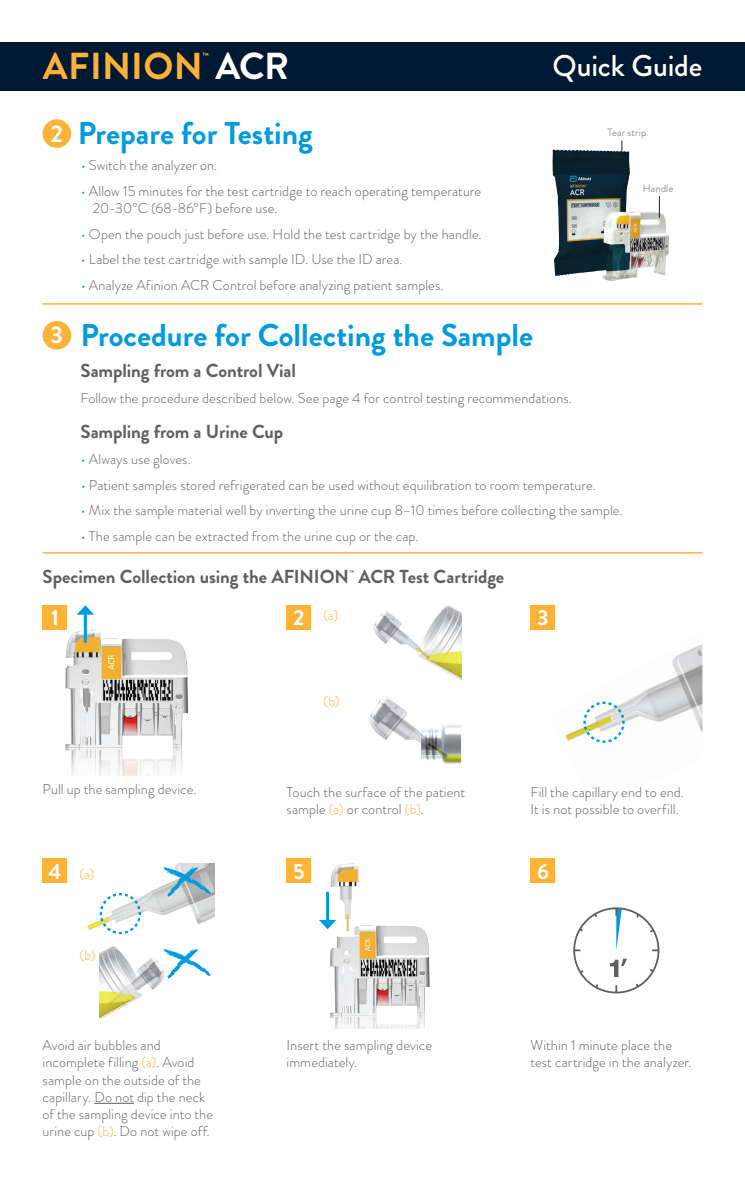
<style>
.page{position:relative;width:745px;height:1191px;background:#fff}
.page>*{position:absolute;margin:0;border:0;box-sizing:border-box;transform-origin:0 0}
.t1{font:700 37.5px "Brandon Grotesque";letter-spacing:.01em;color:#ffb238}
.Headers_-_BrGr_-_21{font:700 31.5px "Brandon Grotesque";color:#009bde}
.t2{font:500 30px "Brandon Grotesque";letter-spacing:-.01em;color:#fff}
.t3{font:700 24px "Brandon Grotesque";color:#fff}
.Numbers_-_BrGr_Bold{font:700 21.75px "Brandon Grotesque";color:#fff}
.SubHead_-_BrGr_Bold{font:700 18.75px "Brandon Grotesque";letter-spacing:-.005em;color:#5f5f62}
.SubHead_2_-_BrGr_Bol{font:700 18.75px "Brandon Grotesque";letter-spacing:-.005em;color:#5f5f62}
.Body_-_BrGr_Reg_10_5{font:700 18.75px "Brandon Grotesque";letter-spacing:-.005em;color:#5f5f62}
.Bullets_BrGr_Reg_-_9{font:300 14.25px/17.2px "Brandon Grotesque";letter-spacing:.005em;color:#5f5f62}
.Body_-_BrGr_Reg_10_5-2{font:300 14.25px "Brandon Grotesque";letter-spacing:.005em;color:#5f5f62}
.t4{font:300 14.25px "Brandon Grotesque";color:#ffb238}
.Body_-_BrGr_Reg_10_5-3{font:300 10.5px "Brandon Grotesque";letter-spacing:.015em;color:#5f5f62}
.t5{font:700 9px "Brandon Grotesque";color:#ffb238}
.SubHead_-_BrGr_Bold-2{font:700 6.75px "Brandon Grotesque";color:#5f5f62}
.s1{color:#fff}
.s2{color:#009bde}
.s3{color:#ffb238}
</style>
<div class="page">
<div style="left:0;top:43px;width:744px;height:48px;background:#001932"></div>
<img style="left:565px;top:644px;width:137px;height:97px">
<svg style="left:581px;top:700px;width:44px;height:43px"></svg>
<img style="left:326px;top:863px;width:104px;height:165px">
<img style="left:374px;top:605px;width:87px;height:75px">
<img style="left:369px;top:697px;width:92px;height:67px">
<img style="left:65px;top:624px;width:123px;height:151px">
<hr style="left:94px;top:1102px;width:40px;height:1px;background:#5f5f62">
<img style="left:552px;top:150px;width:116px;height:131px">
<img style="left:87px;top:863px;width:127px;height:67px">
<img style="left:99px;top:946px;width:70px;height:72px">
<div style="left:43px;top:605px;width:24px;height:25px;background:#ffb238"></div>
<hr style="left:84px;top:612px;width:3px;height:29px;background:#009bde">
<svg style="left:77px;top:605px;width:17px;height:9px"></svg>
<svg style="left:98px;top:891px;width:44px;height:44px"></svg>
<div style="left:286px;top:605px;width:25px;height:25px;background:#ffb238"></div>
<div style="left:286px;top:858px;width:25px;height:25px;background:#ffb238"></div>
<hr style="left:326px;top:892px;width:3px;height:30px;background:#009bde">
<svg style="left:319px;top:919px;width:17px;height:10px"></svg>
<div style="left:43px;top:858px;width:24px;height:25px;background:#ffb238"></div>
<div style="left:530px;top:858px;width:25px;height:25px;background:#ffb238"></div>
<div style="left:530px;top:605px;width:25px;height:25px;background:#ffb238"></div>
<svg style="left:573px;top:907px;width:86px;height:86px"></svg>
<svg style="left:163px;top:866px;width:48px;height:30px"></svg>
<svg style="left:163px;top:948px;width:48px;height:30px"></svg>
<hr style="left:43px;top:552px;width:659px;height:1px;background:#ffb238">
<hr style="left:43px;top:303px;width:659px;height:1px;background:#ffb238">
<div style="left:43px;top:119px;width:28px;height:29px;background:#ffb238;border-radius:50%"></div>
<div style="left:43px;top:321px;width:28px;height:28px;background:#ffb238;border-radius:50%"></div>
<svg style="left:658px;top:196px;width:1px;height:22px"></svg>
<svg style="left:621px;top:140px;width:1px;height:22px"></svg>
<h1 class="t1" style="left:43px;top:40px;width:247px">AFINION <span class="s1">ACR</span></h1>
<p class="t5" style="left:202px;top:50px;width:8px">™</p>
<h3 class="t2" style="left:552px;top:45px;width:151px">Quick Guide</h3>
<p class="t3" style="left:51px;top:117px;width:14px">2</p>
<p class="t3" style="left:50px;top:318px;width:14px">3</p>
<p class="Headers_-_BrGr_-_21" style="left:78px;top:111px;width:236px">Prepare for Testing</p>
<p class="Bullets_BrGr_Reg_-_9" style="left:81px;top:156px;width:138px"><span class="s2">•</span> Switch the analyzer on.</p>
<p class="Bullets_BrGr_Reg_-_9" style="left:93px;top:182px;width:389px;text-indent:-12px"><span class="s2">•</span> Allow 15 minutes for the test cartridge to reach operating temperature<br>20-30°C (68-86°F) before use.</p>
<p class="Bullets_BrGr_Reg_-_9" style="left:81px;top:225px;width:402px"><span class="s2">•</span> Open the pouch just before use. Hold the test cartridge by the handle.</p>
<p class="Bullets_BrGr_Reg_-_9" style="left:81px;top:251px;width:323px"><span class="s2">•</span> Label the test cartridge with sample ID. Use the ID area.</p>
<p class="Bullets_BrGr_Reg_-_9" style="left:81px;top:276px;width:364px"><span class="s2">•</span> Analyze Afinion ACR Control before analyzing patient samples.</p>
<p class="Headers_-_BrGr_-_21" style="left:80px;top:313px;width:454px">Procedure for Collecting the Sample</p>
<p class="SubHead_2_-_BrGr_Bol" style="left:80px;top:357px;width:217px">Sampling from a Control Vial</p>
<p class="Body_-_BrGr_Reg_10_5-2" style="left:80px;top:388px;width:493px">Follow the procedure described below. See page 4 for control testing recommendations.</p>
<p class="Body_-_BrGr_Reg_10_5" style="left:80px;top:418px;width:204px">Sampling from a Urine Cup</p>
<p class="Bullets_BrGr_Reg_-_9" style="left:81px;top:450px;width:111px"><span class="s2">•</span> Always use gloves.</p>
<p class="Bullets_BrGr_Reg_-_9" style="left:81px;top:476px;width:516px"><span class="s2">•</span> Patient samples stored refrigerated can be used without equilibration to room temperature.</p>
<p class="Bullets_BrGr_Reg_-_9" style="left:81px;top:501px;width:543px"><span class="s2">•</span> Mix the sample material well by inverting the urine cup 8–10 times before collecting the sample.</p>
<p class="Bullets_BrGr_Reg_-_9" style="left:81px;top:527px;width:339px"><span class="s2">•</span> The sample can be extracted from the urine cup or the cap.</p>
<p class="Body_-_BrGr_Reg_10_5-3" style="left:607px;top:126px;width:40px">Tear strip</p>
<p class="Body_-_BrGr_Reg_10_5-3" style="left:642px;top:181px;width:32px">Handle</p>
<p class="SubHead_-_BrGr_Bold" style="left:43px;top:563px;width:308px">Specimen Collection using the AFINION</p>
<p class="SubHead_-_BrGr_Bold-2" style="left:349px;top:568px;width:6px">™</p>
<p class="SubHead_-_BrGr_Bold" style="left:358px;top:563px;width:147px">ACR Test Cartridge</p>
<p class="Numbers_-_BrGr_Bold" style="left:51px;top:602px;width:9px">1</p>
<p class="t4" style="left:323px;top:605px;width:16px">(a)</p>
<p class="Numbers_-_BrGr_Bold" style="left:293px;top:602px;width:13px">2</p>
<p class="t4" style="left:323px;top:691px;width:18px">(b)</p>
<p class="Numbers_-_BrGr_Bold" style="left:537px;top:602px;width:13px">3</p>
<p class="Bullets_BrGr_Reg_-_9" style="left:43px;top:780px;width:155px">Pull up the sampling device.</p>
<p class="Bullets_BrGr_Reg_-_9" style="left:286px;top:783px;width:180px">Touch the surface of the patient sample <span class="s3">(a)</span> or control <span class="s3">(b)</span>.</p>
<p class="Bullets_BrGr_Reg_-_9" style="left:530px;top:783px;width:155px">Fill the capillary end to end.<br>It is not possible to overfill.</p>
<p class="Numbers_-_BrGr_Bold" style="left:48px;top:855px;width:14px">4</p>
<p class="Numbers_-_BrGr_Bold" style="left:293px;top:855px;width:13px">5</p>
<p class="Numbers_-_BrGr_Bold" style="left:536px;top:855px;width:13px">6</p>
<p class="t4" style="left:79px;top:864px;width:16px">(a)</p>
<p class="t4" style="left:79px;top:945px;width:18px">(b)</p>
<p class="Bullets_BrGr_Reg_-_9" style="left:43px;top:1036px;width:172px">Avoid air bubbles and incomplete filling <span class="s3">(a)</span>. Avoid sample on the outside of the capillary. Do not dip the neck of the sampling device into the urine cup <span class="s3">(b)</span>. Do not wipe off.</p>
<p class="Bullets_BrGr_Reg_-_9" style="left:286px;top:1036px;width:147px">Insert the sampling device</p>
<p class="Bullets_BrGr_Reg_-_9" style="left:286px;top:1053px;width:72px">immediately.</p>
<p class="Bullets_BrGr_Reg_-_9" style="left:530px;top:1036px;width:162px">Within 1 minute place the test cartridge in the analyzer.</p>
</div>
